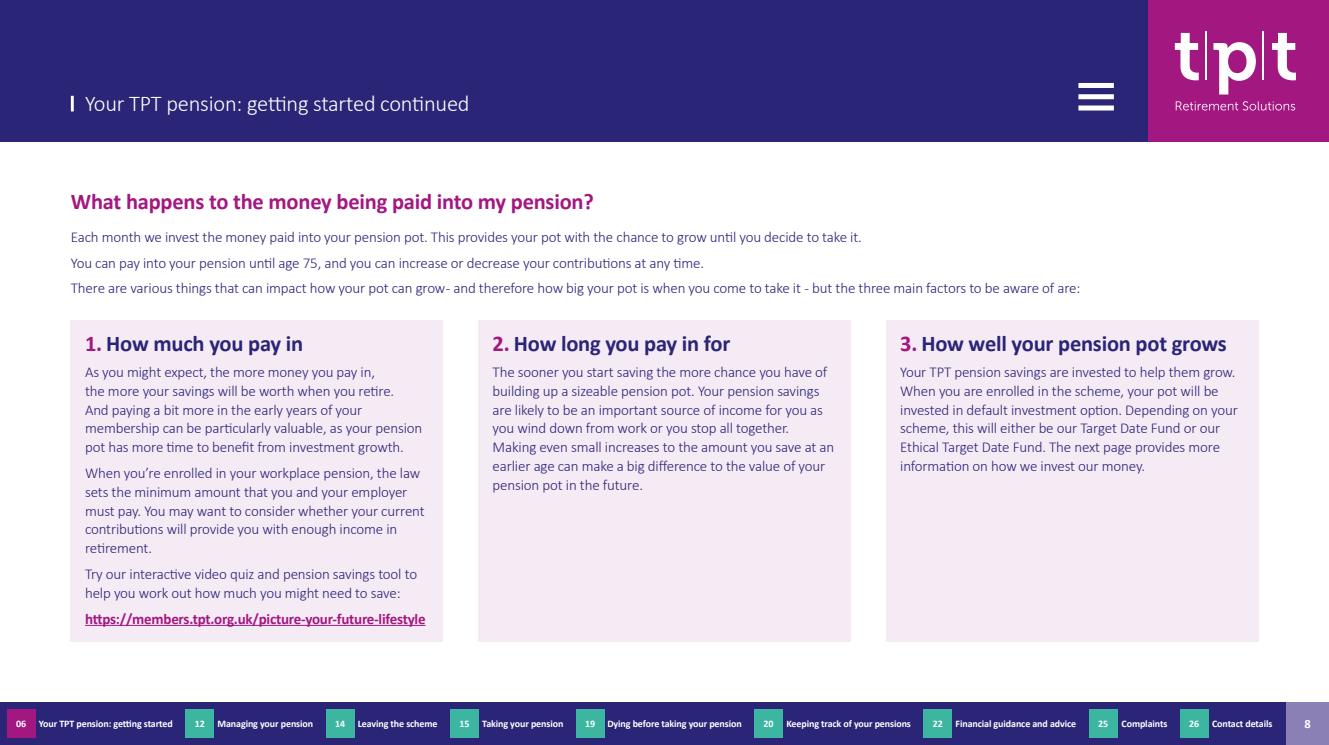
<style>
.page{position:relative;width:1329px;height:745px;background:#fff}
.page>*{position:absolute;margin:0;border:0;box-sizing:border-box;transform-origin:0 0}
.t1{font:700 22.5px "Calibri";letter-spacing:-.01em;color:#2b2577}
.t2{font:700 22.5px "Calibri";letter-spacing:-.01em;color:#a31781}
.t3{font:300 22.5px "Calibri";letter-spacing:-.01em;color:#fff}
.t4{font:300 15px/18.8px "Calibri";letter-spacing:-.01em;color:#2b2577}
.t5{font:700 15px "Calibri";letter-spacing:-.015em;color:#a31781}
.t6{font:700 12.5px "Calibri";color:#fff}
.t7{font:700 10px "Calibri";letter-spacing:-.01em;color:#fff}
.s1{color:#a31781}
</style>
<div class="page">
<div style="left:0;top:0;width:1148px;height:142px;background:#2b2577"></div>
<hr style="left:71px;top:96px;width:3px;height:15px;background:#fff">
<div style="left:71px;top:320px;width:372px;height:321px;background:#f5ebf5"></div>
<div style="left:478px;top:320px;width:372px;height:321px;background:#f5ebf5"></div>
<div style="left:886px;top:320px;width:372px;height:321px;background:#f5ebf5"></div>
<hr style="left:85px;top:624px;width:340px;height:1px;background:#a31781">
<div style="left:1148px;top:0;width:181px;height:142px;background:#a31781"></div>
<svg style="left:1176px;top:101px;width:119px;height:9px"></svg>
<svg style="left:1175px;top:33px;width:24px;height:47px"></svg>
<svg style="left:1272px;top:33px;width:24px;height:47px"></svg>
<svg style="left:1213px;top:42px;width:43px;height:52px"></svg>
<hr style="left:1205px;top:31px;width:1px;height:49px;background:#fff">
<hr style="left:1262px;top:31px;width:1px;height:49px;background:#fff">
<div style="left:1078px;top:83px;width:36px;height:5px;background:#fff"></div>
<div style="left:1078px;top:94px;width:36px;height:5px;background:#fff"></div>
<div style="left:1078px;top:105px;width:36px;height:5px;background:#fff"></div>
<div style="left:0;top:702px;width:1307px;height:42px;background:#2b2577"></div>
<div style="left:7px;top:709px;width:28px;height:28px;background:#a31781"></div>
<div style="left:186px;top:709px;width:28px;height:28px;background:#3cb5a1"></div>
<div style="left:326px;top:709px;width:28px;height:28px;background:#3cb5a1"></div>
<div style="left:450px;top:709px;width:29px;height:28px;background:#3cb5a1"></div>
<div style="left:576px;top:709px;width:28px;height:28px;background:#3cb5a1"></div>
<div style="left:754px;top:709px;width:29px;height:28px;background:#3cb5a1"></div>
<div style="left:924px;top:709px;width:28px;height:28px;background:#3cb5a1"></div>
<div style="left:1089px;top:709px;width:28px;height:28px;background:#3cb5a1"></div>
<div style="left:1180px;top:709px;width:28px;height:28px;background:#3cb5a1"></div>
<div style="left:1286px;top:702px;width:43px;height:42px;background:#8a80b5"></div>
<h1 class="t3" style="left:85px;top:89px;width:386px">Your TPT pension: getting started continued</h1>
<h1 class="t2" style="left:71px;top:185px;width:524px">What happens to the money being paid into my pension?</h1>
<p class="t4" style="left:71px;top:223px;width:1011px;line-height:25.9px">Each month we invest the money paid into your pension pot. This provides your pot with the chance to grow until you decide to take it.<br>You can pay into your pension until age 75, and you can increase or decrease your contributions at any time.<br>There are various things that can impact how your pot can grow - and therefore how big your pot is when you come to take it - but the three main factors to be aware of are:</p>
<h1 class="t1" style="left:85px;top:327px;width:220px"><span class="s1">1.</span> How much you pay in</h1>
<p class="t4" style="left:85px;top:362px;width:339px">As you might expect, the more money you pay in,<br>the more your savings will be worth when you retire.<br>And paying a bit more in the early years of your membership can be particularly valuable, as your pension pot has more time to benefit from investment growth.</p>
<p class="t4" style="left:85px;top:463px;width:341px">When you’re enrolled in your workplace pension, the law sets the minimum amount that you and your employer must pay. You may want to consider whether your current contributions will provide you with enough income in retirement.</p>
<p class="t4" style="left:85px;top:564px;width:334px">Try our interactive video quiz and pension savings tool to help you work out how much you might need to save:</p>
<p class="t5" style="left:85px;top:607px;width:342px">https://members.tpt.org.uk/picture-your-future-lifestyle</p>
<h1 class="t1" style="left:493px;top:327px;width:239px"><span class="s1">2.</span> How long you pay in for</h1>
<p class="t4" style="left:493px;top:362px;width:343px">The sooner you start saving the more chance you have of building up a sizeable pension pot. Your pension savings are likely to be an important source of income for you as you wind down from work or you stop all together.<br>Making even small increases to the amount you save at an earlier age can make a big difference to the value of your pension pot in the future.</p>
<h1 class="t1" style="left:900px;top:327px;width:328px"><span class="s1">3.</span> How well your pension pot grows</h1>
<p class="t4" style="left:900px;top:362px;width:339px">Your TPT pension savings are invested to help them grow.<br>When you are enrolled in the scheme, your pot will be invested in default investment option. Depending on your scheme, this will either be our Target Date Fund or our Ethical Target Date Fund. The next page provides more information on how we invest our money.</p>
<p class="t7" style="left:16px;top:716px;width:12px">06</p>
<p class="t7" style="left:39px;top:716px;width:135px">Your TPT pension: getting started</p>
<p class="t7" style="left:195px;top:716px;width:12px">12</p>
<p class="t7" style="left:217px;top:716px;width:97px">Managing your pension</p>
<p class="t7" style="left:335px;top:716px;width:12px">14</p>
<p class="t7" style="left:358px;top:716px;width:81px">Leaving the scheme</p>
<p class="t7" style="left:459px;top:716px;width:12px">15</p>
<p class="t7" style="left:482px;top:716px;width:83px">Taking your pension</p>
<p class="t7" style="left:585px;top:716px;width:158px">19 Dying before taking your pension</p>
<p class="t7" style="left:763px;top:716px;width:12px">20</p>
<p class="t7" style="left:786px;top:716px;width:126px">Keeping track of your pensions</p>
<p class="t7" style="left:933px;top:716px;width:12px">22</p>
<p class="t7" style="left:955px;top:716px;width:122px">Financial guidance and advice</p>
<p class="t7" style="left:1098px;top:716px;width:12px">25</p>
<p class="t7" style="left:1121px;top:716px;width:47px">Complaints</p>
<p class="t7" style="left:1189px;top:716px;width:12px">26</p>
<p class="t7" style="left:1212px;top:716px;width:62px">Contact details</p>
<p class="t6" style="left:1304px;top:715px;width:8px">8</p>
</div>
